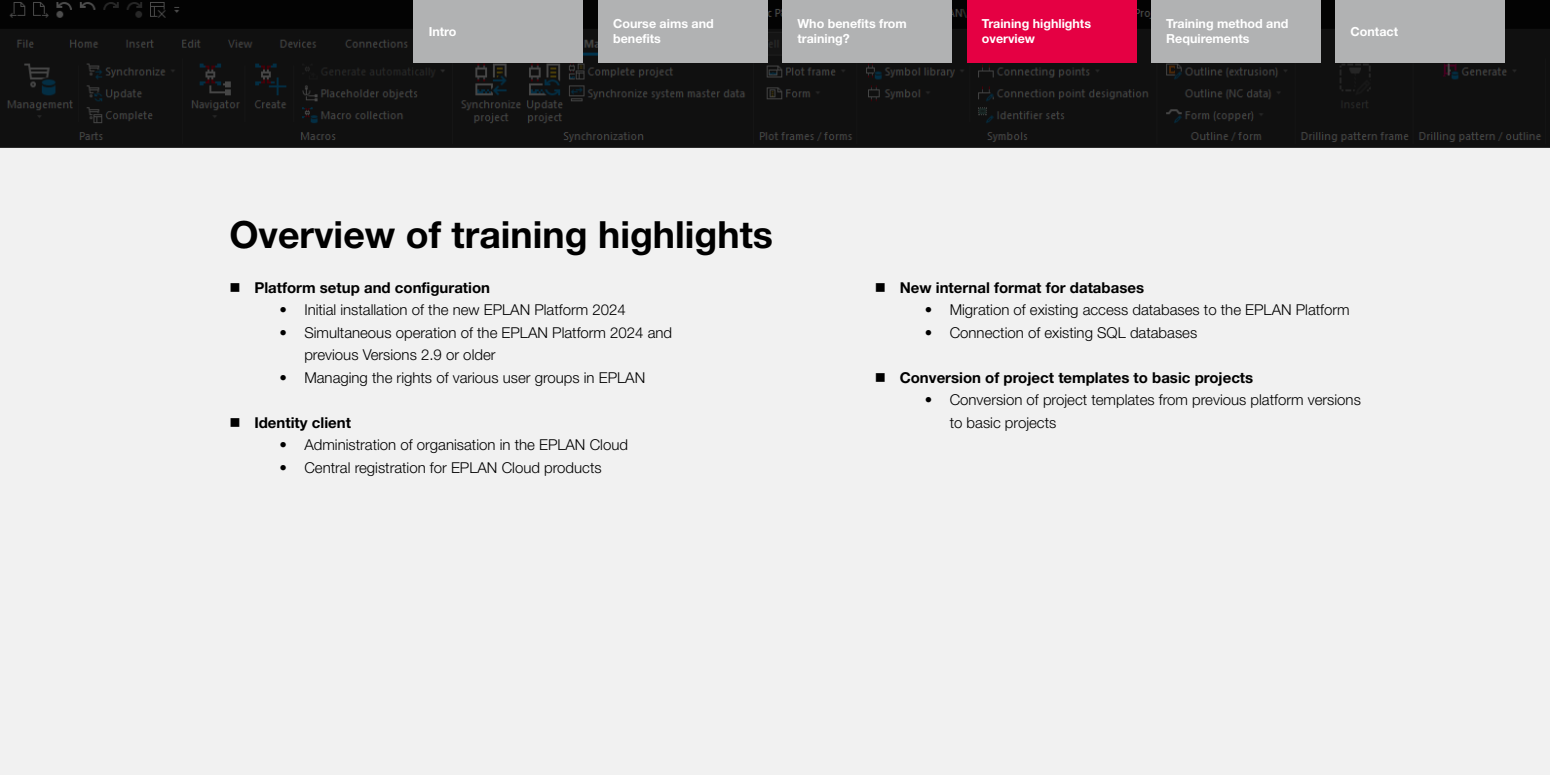
<style>
.page{position:relative;width:1550px;height:775px;background:#fff}
.page>*{position:absolute;margin:0;border:0;box-sizing:border-box;transform-origin:0 0}
.t1{font:700 37.5px "Helvetica Neue LT Pro";color:#000}
.t2{font:300 15px/22.5px "Helvetica Neue LT Pro";color:#000}
.t3{font:700 15px "Helvetica Neue LT Pro";color:#000}
.t4{font:700 12.5px/15px "Helvetica Neue LT Pro";color:#fff}
</style>
<div class="page">
<div style="left:0;top:148px;width:1550px;height:627px;background:#f1f1f1"></div>
<svg style="left:0;top:0;width:1550px;height:148px;background:#131313"></svg>
<div style="left:598px;top:0;width:169px;height:62px;background:#b1b2b3"></div>
<div style="left:782px;top:0;width:170px;height:62px;background:#b1b2b3"></div>
<div style="left:967px;top:0;width:169px;height:62px;background:#e50043"></div>
<div style="left:1151px;top:0;width:170px;height:62px;background:#b1b2b3"></div>
<div style="left:1336px;top:0;width:169px;height:62px;background:#b1b2b3"></div>
<div style="left:414px;top:0;width:169px;height:62px;background:#b1b2b3"></div>
<p class="t4" style="left:613px;top:16px;width:102px">Course aims and benefits</p>
<p class="t4" style="left:798px;top:16px;width:111px">Who benefits from training?</p>
<p class="t4" style="left:982px;top:16px;width:111px">Training highlights overview</p>
<p class="t4" style="left:1166px;top:16px;width:124px">Training method and<br>Requirements</p>
<p class="t4" style="left:429px;top:23px;width:29px">Intro</p>
<p class="t4" style="left:1351px;top:23px;width:49px">Contact</p>
<h1 class="t1" style="left:229px;top:212px;width:545px">Overview of training highlights</h1>
<p class="t3" style="left:229px;top:278px;width:262px">■ Platform setup and configuration</p>
<p class="t2" style="left:279px;top:298px;width:348px">• Initial installation of the new EPLAN Platform 2024</p>
<p class="t2" style="left:304px;top:321px;width:369px;text-indent:-25px">• Simultaneous operation of the EPLAN Platform 2024 and previous Versions 2.9 or older</p>
<p class="t2" style="left:279px;top:366px;width:367px">• Managing the rights of various user groups in EPLAN</p>
<p class="t3" style="left:229px;top:413px;width:123px">■ Identity client</p>
<p class="t2" style="left:279px;top:433px;width:350px">• Administration of organisation in the EPLAN Cloud</p>
<p class="t2" style="left:279px;top:456px;width:324px">• Central registration for EPLAN Cloud products</p>
<p class="t3" style="left:875px;top:278px;width:271px">■ New internal format for databases</p>
<p class="t2" style="left:925px;top:298px;width:427px">• Migration of existing access databases to the EPLAN Platform</p>
<p class="t2" style="left:925px;top:321px;width:274px">• Connection of existing SQL databases</p>
<p class="t3" style="left:875px;top:368px;width:380px">■ Conversion of project templates to basic projects</p>
<p class="t2" style="left:950px;top:388px;width:413px;text-indent:-25px">• Conversion of project templates from previous platform versions to basic projects</p>
</div>
